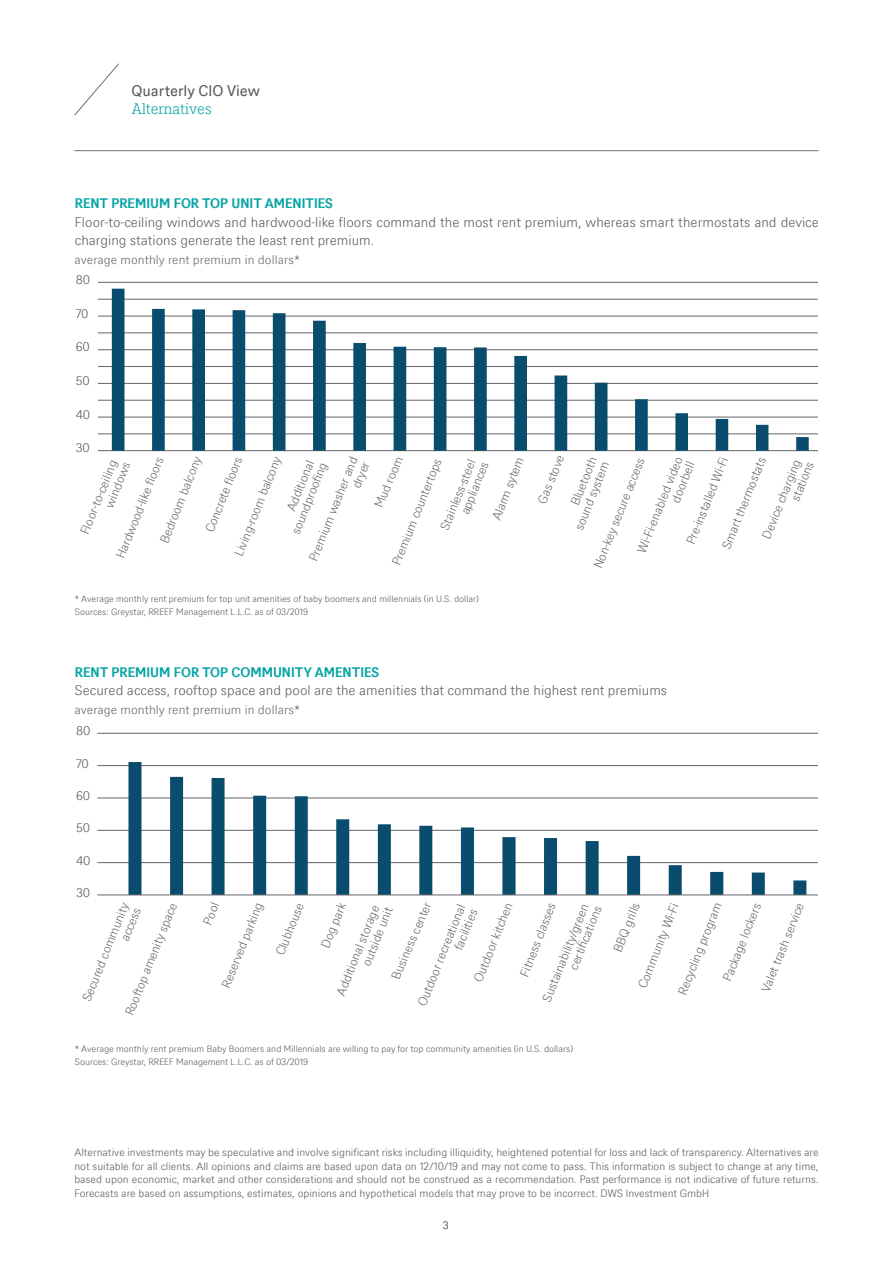
<style>
.page{position:relative;width:893px;height:1263px;background:#fff}
.page>*{position:absolute;margin:0;border:0;box-sizing:border-box;transform-origin:0 0}
.t1{font:15px "DWS Sans TT";color:#57585a}
.t2{font:300 15px "DWS Slab TT";letter-spacing:-.01em;color:#08a4a5}
.t3{font:300 13.5px/18.8px "DWS Sans TT";color:#57585a}
.t4{font:700 13.5px "DWS Sans TT";color:#08a4a5}
.t5{font:300 12.15px/12.9px "DWS Sans TT";letter-spacing:.005em;color:#626466;text-align:right}
.t6{font:300 12.15px "DWS Sans TT";letter-spacing:-.005em;color:#515455}
.t7{font:300 10.5px/13.5px "DWS Sans TT";color:#57585a;text-align:justify}
.t8{font:300 10.5px "DWS Sans TT";color:#231f20}
.t9{font:300 9px/13.5px "DWS Sans TT";color:#57585a}
</style>
<div class="page">
<svg style="left:75px;top:63px;width:44px;height:53px"></svg>
<hr style="left:74px;top:150px;width:744px;height:1px;background:#808285">
<hr style="left:97px;top:733px;width:720px;height:1px;background:#626466">
<hr style="left:97px;top:765px;width:720px;height:1px;background:#626466">
<hr style="left:97px;top:798px;width:720px;height:1px;background:#626466">
<hr style="left:97px;top:830px;width:720px;height:1px;background:#626466">
<hr style="left:97px;top:862px;width:720px;height:1px;background:#626466">
<svg style="left:128px;top:762px;width:678px;height:133px"></svg>
<hr style="left:97px;top:895px;width:720px;height:1px;background:#626466">
<hr style="left:98px;top:282px;width:719px;height:1px;background:#626466">
<hr style="left:98px;top:299px;width:719px;height:1px;background:#626466">
<hr style="left:98px;top:316px;width:719px;height:1px;background:#626466">
<hr style="left:98px;top:333px;width:719px;height:1px;background:#626466">
<hr style="left:98px;top:349px;width:719px;height:1px;background:#626466">
<hr style="left:98px;top:366px;width:719px;height:1px;background:#626466">
<hr style="left:98px;top:383px;width:719px;height:1px;background:#626466">
<hr style="left:98px;top:400px;width:719px;height:1px;background:#626466">
<hr style="left:98px;top:417px;width:719px;height:1px;background:#626466">
<hr style="left:98px;top:450px;width:719px;height:1px;background:#626466">
<hr style="left:98px;top:434px;width:719px;height:1px;background:#626466">
<svg style="left:112px;top:289px;width:697px;height:162px"></svg>
<p class="t1" style="left:131px;top:80px;width:130px">Quarterly CIO View</p>
<p class="t2" style="left:131px;top:99px;width:82px">Alternatives</p>
<p class="t4" style="left:75px;top:194px;width:259px">RENT PREMIUM FOR TOP UNIT AMENITIES</p>
<p class="t3" style="left:75px;top:212px;width:746px">Floor-to-ceiling windows and hardwood-like floors command the most rent premium, whereas smart thermostats and device charging stations generate the least rent premium.</p>
<p class="t5" style="left:75px;top:253px;width:227px">average monthly rent premium in dollars*</p>
<p class="t6" style="left:76px;top:272px;width:16px">80</p>
<p class="t6" style="left:76px;top:305px;width:14px">70</p>
<p class="t6" style="left:76px;top:339px;width:16px">60</p>
<p class="t6" style="left:76px;top:373px;width:15px">50</p>
<p class="t6" style="left:76px;top:406px;width:16px">40</p>
<p class="t6" style="left:76px;top:440px;width:16px">30</p>
<p class="t5" style="left:389px;top:562px;width:115px;rotate:-68deg">Premium countertops</p>
<p class="t5" style="left:437px;top:526px;width:79px;rotate:-68deg">Stainless-steel appliances</p>
<p class="t5" style="left:489px;top:517px;width:69px;rotate:-69deg">Alarm sytem</p>
<p class="t5" style="left:535px;top:500px;width:53px;rotate:-68deg">Gas stove</p>
<p class="t5" style="left:560px;top:522px;width:74px;rotate:-68deg">Bluetooth sound system</p>
<p class="t5" style="left:683px;top:541px;width:95px;rotate:-68deg">Pre-installed Wi-Fi</p>
<p class="t5" style="left:306px;top:558px;width:113px;rotate:-68deg">Premium washer and dryer</p>
<p class="t5" style="left:372px;top:504px;width:56px;rotate:-67deg">Mud room</p>
<p class="t5" style="left:157px;top:540px;width:93px;rotate:-68deg">Bedroom balcony</p>
<p class="t5" style="left:202px;top:529px;width:81px;rotate:-68deg">Concrete fl oors</p>
<p class="t5" style="left:231px;top:552px;width:107px;rotate:-68deg">Living-room balcony</p>
<p class="t5" style="left:276px;top:526px;width:78px;rotate:-68deg">Additional soundproofi ng</p>
<p class="t5" style="left:113px;top:555px;width:109px;rotate:-68deg">Hardwood-like fl oors</p>
<p class="t5" style="left:719px;top:546px;width:100px;rotate:-68deg">Smart thermostats</p>
<p class="t5" style="left:634px;top:549px;width:103px;rotate:-68deg">Wi-Fi-enabled video doorbell</p>
<p class="t5" style="left:590px;top:565px;width:119px;rotate:-68deg">Non-key secure access</p>
<p class="t5" style="left:759px;top:535px;width:88px;rotate:-68deg">Device charging stations</p>
<p class="t5" style="left:77px;top:531px;width:84px;rotate:-68deg">Floor-to-ceiling windows</p>
<p class="t9" style="left:75px;top:591px;width:406px">* Average monthly rent premium for top unit amenities of baby boomers and millennials (in U.S. dollar)<br>Sources: Greystar, RREEF Management L.L.C. as of 03/2019</p>
<p class="t4" style="left:75px;top:662px;width:306px">RENT PREMIUM FOR TOP COMMUNITY AMENTIES</p>
<p class="t3" style="left:75px;top:680px;width:594px">Secured access, rooftop space and pool are the amenities that command the highest rent premiums</p>
<p class="t5" style="left:75px;top:702px;width:227px">average monthly rent premium in dollars*</p>
<p class="t6" style="left:76px;top:723px;width:16px">80</p>
<p class="t6" style="left:76px;top:755px;width:14px">70</p>
<p class="t6" style="left:76px;top:787px;width:16px">60</p>
<p class="t6" style="left:76px;top:820px;width:15px">50</p>
<p class="t6" style="left:76px;top:852px;width:16px">40</p>
<p class="t6" style="left:76px;top:884px;width:16px">30</p>
<p class="t5" style="left:122px;top:1012px;width:122px;rotate:-68deg">Rooftop amenity space</p>
<p class="t5" style="left:200px;top:921px;width:24px;rotate:-68deg">Pool</p>
<p class="t5" style="left:219px;top:984px;width:92px;rotate:-68deg">Reserved parking</p>
<p class="t5" style="left:273px;top:952px;width:57px;rotate:-68deg">Clubhouse</p>
<p class="t5" style="left:318px;top:944px;width:49px;rotate:-68deg">Dog park</p>
<p class="t5" style="left:333px;top:992px;width:100px;rotate:-68deg">Additional storage outside unit</p>
<p class="t5" style="left:389px;top:975px;width:84px;rotate:-67deg">Business center</p>
<p class="t5" style="left:79px;top:998px;width:107px;rotate:-68deg">Secured community access</p>
<p class="t5" style="left:471px;top:978px;width:86px;rotate:-68deg">Outdoor kitchen</p>
<p class="t5" style="left:517px;top:974px;width:80px;rotate:-69deg">Fitness classes</p>
<p class="t5" style="left:539px;top:998px;width:109px;rotate:-68deg">Sustainability/green certifi cations</p>
<p class="t5" style="left:610px;top:948px;width:53px;rotate:-68deg">BBQ grills</p>
<p class="t5" style="left:635px;top:984px;width:91px;rotate:-68deg">Community Wi-Fi</p>
<p class="t5" style="left:675px;top:991px;width:99px;rotate:-68deg">Recycling program</p>
<p class="t5" style="left:720px;top:978px;width:85px;rotate:-68deg">Package lockers</p>
<p class="t5" style="left:758px;top:988px;width:96px;rotate:-68deg">Valet trash service</p>
<p class="t5" style="left:415px;top:1003px;width:110px;rotate:-68deg">Outdoor recreational facilities</p>
<p class="t9" style="left:75px;top:1041px;width:500px">* Average monthly rent premium Baby Boomers and Millennials are willing to pay for top community amenities (in U.S. dollars)<br>Sources: Greystar, RREEF Management L.L.C. as of 03/2019</p>
<p class="t7" style="left:74px;top:1145px;width:746px">Alternative investments may be speculative and involve significant risks including illiquidity, heightened potential for loss and lack of transparency. Alternatives are not suitable for all clients. All opinions and claims are based upon data on 12/10/19 and may not come to pass. This information is subject to change at any time, based upon economic, market and other considerations and should not be construed as a recommendation. Past performance is not indicative of future returns.<br>Forecasts are based on assumptions, estimates, opinions and hypothetical models that may prove to be incorrect. DWS Investment GmbH</p>
<p class="t8" style="left:443px;top:1218px;width:7px">3</p>
</div>
